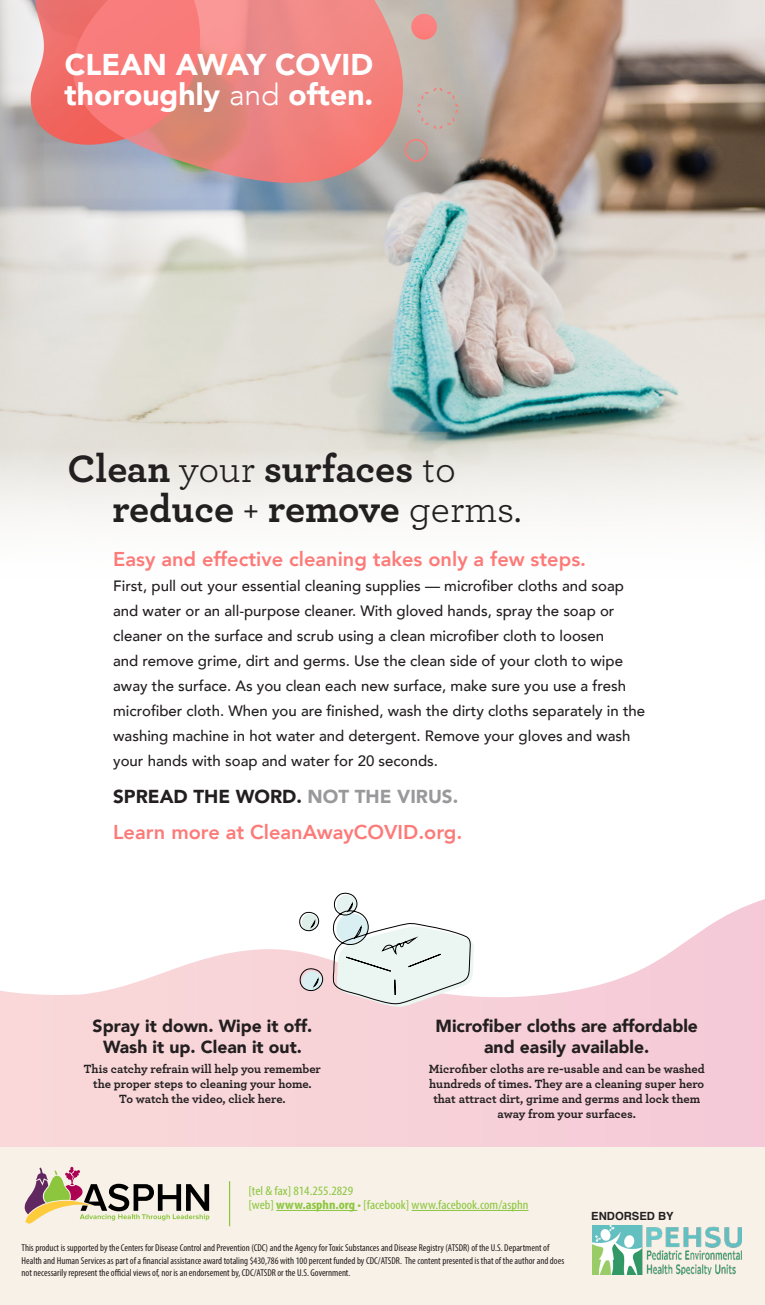
<style>
.page{position:relative;width:765px;height:1305px;background:#fff}
.page>*{position:absolute;margin:0;border:0;box-sizing:border-box;transform-origin:0 0}
.t1{font:700 40px/40px "Archer";color:#231f20}
.t2{font:900 30px/30px "Avenir";color:#fff}
.Paragraph_Style_1{font:800 20px "Avenir";color:#fc7a78}
.Paragraph_Style_1-2{font:900 18.75px "Avenir";color:#231f20}
.t3{font:900 17.5px/21px "Avenir";color:#231f20;text-align:center}
.Paragraph_Style_1-3{font:500 15px/25px "Avenir";color:#231f20}
.t4{font:condensed 12.75px/14.2px "Myriad Pro";color:#8bc63e;scale:1.1 1}
.t5{font:700 12.5px/15px "Archer";color:#231f20;text-align:center}
.t6{font:700 11.25px "Helvetica";color:#231f20}
.t7{font:condensed 10px/12.5px "Myriad Pro";color:#231f20}
.s1{font-weight:300}
.s2{font-weight:400}
.s3{color:#99989b}
.s4{font-weight:700}
</style>
<div class="page">
<img style="left:0;top:0;width:765px;height:518px">
<svg style="left:31px;top:0;width:40px;height:146px;background:#e6807d"></svg>
<div style="left:411px;top:14px;width:26px;height:26px;background:#fb8080;border-radius:13px"></div>
<svg style="left:417px;top:88px;width:42px;height:41px;background:#c0b1a8"></svg>
<svg style="left:408px;top:139px;width:20px;height:23px"></svg>
<svg style="left:71px;top:0;width:337px;height:185px;background:#e58784"></svg>
<svg style="left:0;top:899px;width:765px;height:249px"></svg>
<div style="left:0;top:1148px;width:765px;height:157px;background:#f8f1e7"></div>
<svg style="left:24px;top:1167px;width:185px;height:57px"></svg>
<img style="left:593px;top:1226px;width:148px;height:48px">
<hr style="left:276px;top:1210px;width:81px;height:1px;background:#8bc63e">
<hr style="left:412px;top:1210px;width:117px;height:1px;background:#8bc63e">
<hr style="left:229px;top:1181px;width:1px;height:45px;background:#8bc63e">
<svg style="left:299px;top:893px;width:175px;height:114px"></svg>
<h2 class="t2" style="left:65px;top:49px;width:310px">CLEAN AWAY COVID thoroughly <span class="s1">and</span> often.</h2>
<p class="t1" style="left:112px;top:446px;width:410px;text-indent:-45px">Clean <span class="s2">your</span> surfaces <span class="s2">to </span>reduce <span class="s2">+</span> remove <span class="s2">germs.</span></p>
<p class="Paragraph_Style_1" style="left:113px;top:544px;width:474px">Easy and effective cleaning takes only a few steps.</p>
<p class="Paragraph_Style_1-3" style="left:113px;top:573px;width:534px">First, pull out your essential cleaning supplies — microfiber cloths and soap and water or an all-purpose cleaner. With gloved hands, spray the soap or cleaner on the surface and scrub using a clean microfiber cloth to loosen<br>and remove grime, dirt and germs. Use the clean side of your cloth to wipe away the surface. As you clean each new surface, make sure you use a fresh microfiber cloth. When you are finished, wash the dirty cloths separately in the washing machine in hot water and detergent. Remove your gloves and wash your hands with soap and water for 20 seconds.</p>
<p class="Paragraph_Style_1-2" style="left:113px;top:780px;width:347px">SPREAD THE WORD. <span class="s3">NOT THE VIRUS.</span></p>
<p class="Paragraph_Style_1" style="left:113px;top:816px;width:351px">Learn more at CleanAwayCOVID.org.</p>
<p class="t3" style="left:93px;top:1015px;width:221px">Spray it down. Wipe it off.<br>Wash it up. Clean it out.</p>
<p class="t5" style="left:84px;top:1061px;width:239px">This catchy refrain will help you remember the proper steps to cleaning your home.<br>To watch the video, click here.</p>
<p class="t3" style="left:436px;top:1015px;width:264px">Microfiber cloths are affordable and easily available.</p>
<p class="t5" style="left:429px;top:1061px;width:278px">Microfiber cloths are re-usable and can be washed hundreds of times. They are a cleaning super hero that attract dirt, grime and germs and lock them away from your surfaces.</p>
<p class="t4" style="left:248px;top:1183px;width:256px">[tel &amp; fax] 814.255.2829<br>[web] <span class="s4">www.asphn.org</span> • [facebook] www.facebook.com/asphn</p>
<p class="t7" style="left:22px;top:1242px;width:544px">This product is supported by the Centers for Disease Control and Prevention (CDC) and the Agency for Toxic Substances and Disease Registry (ATSDR) of the U.S. Department of<br>Health and Human Services as part of a financial assistance award totaling $430,786 with 100 percent funded by CDC/ATSDR. The content presented is that of the author and does not necessarily represent the official views of, nor is an endorsement by, CDC/ATSDR or the U.S. Government.</p>
<p class="t6" style="left:591px;top:1207px;width:84px">ENDORSED BY</p>
</div>
